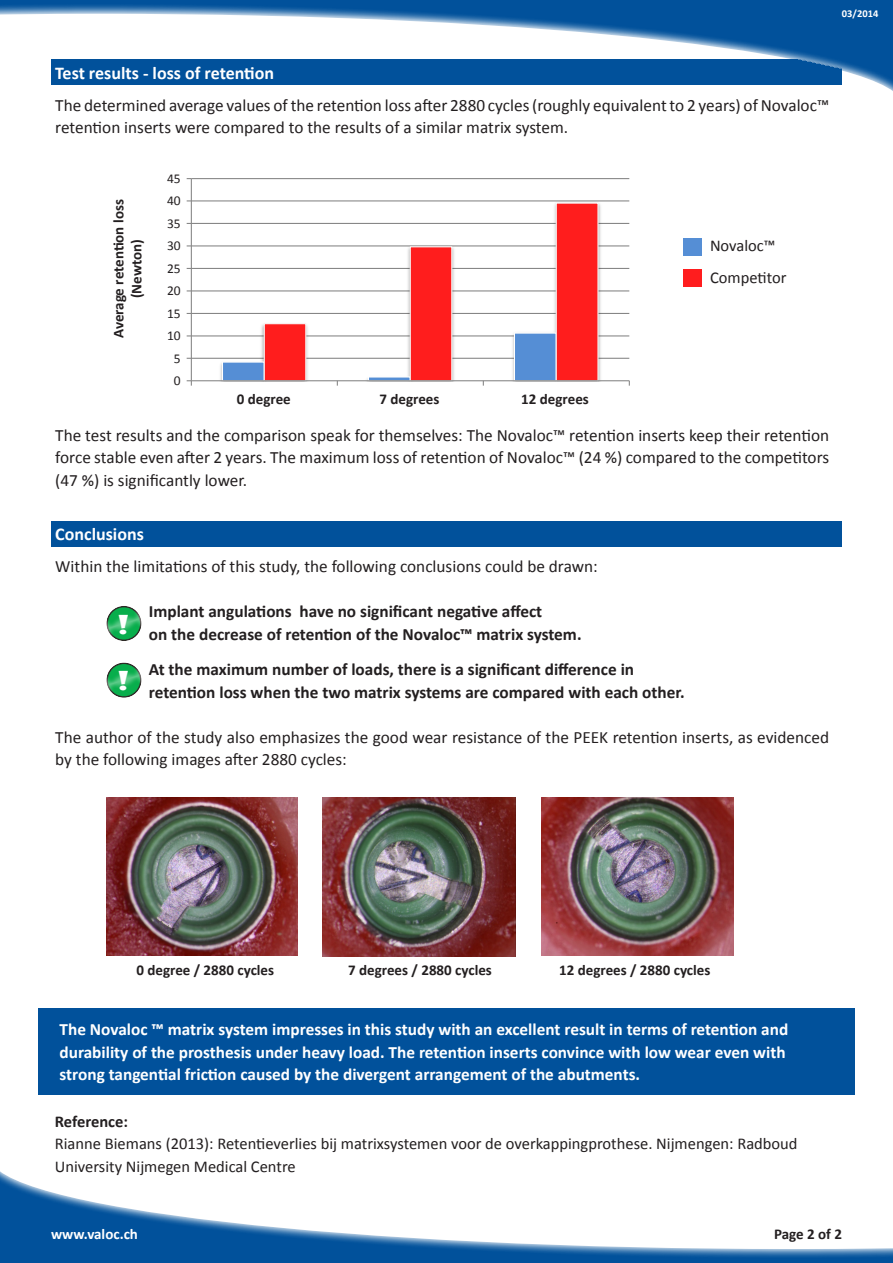
<style>
.page{position:relative;width:893px;height:1263px;background:#fff}
.page>*{position:absolute;margin:0;border:0;box-sizing:border-box;transform-origin:0 0}
.t1{font:25.5px "Showcard Gothic";color:#fff;scale:1.2 1}
.t2{font:700 18px "Calibri";color:#fff}
.t3{font:17.25px/22.5px "Calibri";color:#231f20}
.t4{font:700 17.25px/22.5px "Calibri";color:#fff}
.t5{font:700 17.25px/22.5px "Calibri";color:#231f20}
.t6{font:16.5px/22.5px "Calibri";color:#231f20}
.t7{font:700 15px "Calibri";color:#231f20}
.t8{font:15px "Calibri";color:#000}
.t9{font:700 15px "Calibri";color:#fff}
.t10{font:13.5px "Calibri";color:#231f20}
.t11{font:700 10.5px "Calibri";color:#fff}
.s1{font-weight:700}
</style>
<div class="page">
<div style="left:0;top:1166px;width:893px;height:97px;background:#01519b"></div>
<svg style="left:479px;top:1249px;width:414px;height:8px"></svg>
<svg style="left:0;top:1094px;width:893px;height:155px;fill:#fff"></svg>
<div style="left:0;top:0;width:893px;height:97px;background:#01519b"></div>
<svg style="left:0;top:5px;width:432px;height:9px"></svg>
<svg style="left:0;top:14px;width:893px;height:83px;fill:#fff"></svg>
<svg style="left:186px;top:178px;width:444px;height:208px"></svg>
<div style="left:684px;top:270px;width:18px;height:17px;background:#ff1d1e"></div>
<div style="left:684px;top:239px;width:18px;height:17px;background:#558ed5"></div>
<div style="left:103px;top:604px;width:47px;height:37px;background:#fff;opacity:.36"></div>
<div style="left:103px;top:660px;width:47px;height:38px;background:#fff;opacity:.36"></div>
<img style="left:107px;top:797px;width:191px;height:159px">
<img style="left:323px;top:797px;width:192px;height:160px">
<img style="left:542px;top:797px;width:191px;height:159px">
<hr style="left:48px;top:994px;width:3px;height:116px;background:#fff">
<hr style="left:842px;top:998px;width:2px;height:116px;background:#fff">
<div style="left:51px;top:59px;width:791px;height:26px;background:#01519b"></div>
<div style="left:38px;top:1008px;width:817px;height:86px;background:#01519b"></div>
<div style="left:51px;top:521px;width:791px;height:25px;background:#01519b"></div>
<p class="t11" style="left:842px;top:6px;width:38px">03/2014</p>
<p class="t2" style="left:55px;top:61px;width:220px">Test results - loss of retention</p>
<p class="t3" style="left:55px;top:94px;width:775px">The determined average values of the retention loss after 2880 cycles (roughly equivalent to 2 years) of Novaloc™ retention inserts were compared to the results of a similar matrix system.</p>
<p class="t7" style="left:109px;top:338px;width:140px;rotate:-90deg">Average retention loss</p>
<p class="t7" style="left:127px;top:298px;width:61px;rotate:-90deg">(Newton)</p>
<p class="t8" style="left:162px;top:168px;width:17px">45</p>
<p class="t10" style="left:167px;top:170px;width:15px">45</p>
<p class="t10" style="left:167px;top:192px;width:15px">40</p>
<p class="t10" style="left:167px;top:215px;width:15px">35</p>
<p class="t10" style="left:167px;top:237px;width:15px">30</p>
<p class="t10" style="left:167px;top:260px;width:15px">25</p>
<p class="t10" style="left:167px;top:282px;width:15px">20</p>
<p class="t10" style="left:167px;top:305px;width:15px">15</p>
<p class="t10" style="left:167px;top:327px;width:15px">10</p>
<p class="t10" style="left:174px;top:350px;width:8px">5</p>
<p class="t10" style="left:174px;top:372px;width:8px">0</p>
<p class="t8" style="left:162px;top:191px;width:17px">40</p>
<p class="t8" style="left:162px;top:213px;width:17px">35</p>
<p class="t8" style="left:162px;top:236px;width:17px">30</p>
<p class="t8" style="left:162px;top:258px;width:17px">25</p>
<p class="t8" style="left:162px;top:281px;width:17px">20</p>
<p class="t8" style="left:162px;top:303px;width:17px">15</p>
<p class="t8" style="left:162px;top:326px;width:17px">10</p>
<p class="t8" style="left:170px;top:348px;width:9px">5</p>
<p class="t8" style="left:170px;top:371px;width:9px">0</p>
<p class="t7" style="left:237px;top:390px;width:55px">0 degree</p>
<p class="t7" style="left:379px;top:390px;width:61px">7 degrees</p>
<p class="t7" style="left:521px;top:390px;width:69px">12 degrees</p>
<p class="t8" style="left:258px;top:390px;width:14px">0°</p>
<p class="t8" style="left:404px;top:390px;width:14px">7°</p>
<p class="t8" style="left:546px;top:390px;width:22px">12°</p>
<p class="t6" style="left:710px;top:235px;width:67px">Novaloc™</p>
<p class="t6" style="left:710px;top:266px;width:78px">Competitor</p>
<p class="t3" style="left:55px;top:424px;width:775px;text-align:justify">The test results and the comparison speak for themselves: The Novaloc™ retention inserts keep their retention force stable even after 2 years. The maximum loss of retention of Novaloc™ (24 %) compared to the competitors (47 %) is significantly lower.</p>
<p class="t2" style="left:55px;top:523px;width:90px">Conclusions</p>
<p class="t3" style="left:55px;top:555px;width:544px">Within the limitations of this study, the following conclusions could be drawn:</p>
<p class="t5" style="left:149px;top:600px;width:395px">Implant angulations have no significant negative affect</p>
<p class="t5" style="left:149px;top:623px;width:434px">on the decrease of retention of the Novaloc™ matrix system.</p>
<p class="t5" style="left:149px;top:658px;width:537px">At the maximum number of loads, there is a significant difference in retention loss when the two matrix systems are compared with each other.</p>
<p class="t3" style="left:55px;top:726px;width:775px">The author of the study also emphasizes the good wear resistance of the PEEK retention inserts, as evidenced by the following images after 2880 cycles:</p>
<h1 class="t1" style="left:117px;top:607px;width:13px">!</h1>
<h1 class="t1" style="left:117px;top:664px;width:13px">!</h1>
<p class="t7" style="left:136px;top:960px;width:139px">0 degree / 2880 cycles</p>
<p class="t7" style="left:348px;top:960px;width:145px">7 degrees / 2880 cycles</p>
<p class="t7" style="left:559px;top:960px;width:153px">12 degrees / 2880 cycles</p>
<p class="t4" style="left:60px;top:1018px;width:730px">The Novaloc ™ matrix system impresses in this study with an excellent result in terms of retention and</p>
<p class="t4" style="left:60px;top:1040px;width:728px">durability of the prosthesis under heavy load. The retention inserts convince with low wear even with strong tangential friction caused by the divergent arrangement of the abutments.</p>
<p class="t6" style="left:55px;top:1110px;width:744px"><span class="s1">Reference:<br></span>Rianne Biemans (2013): Retentieverlies bij matrixsystemen voor de overkappingprothese. Nijmengen: Radboud<br>University Nijmegen Medical Centre</p>
<p class="t9" style="left:51px;top:1225px;width:88px">www.valoc.ch</p>
<p class="t7" style="left:774px;top:1225px;width:69px">Page 2 of 2</p>
</div>
